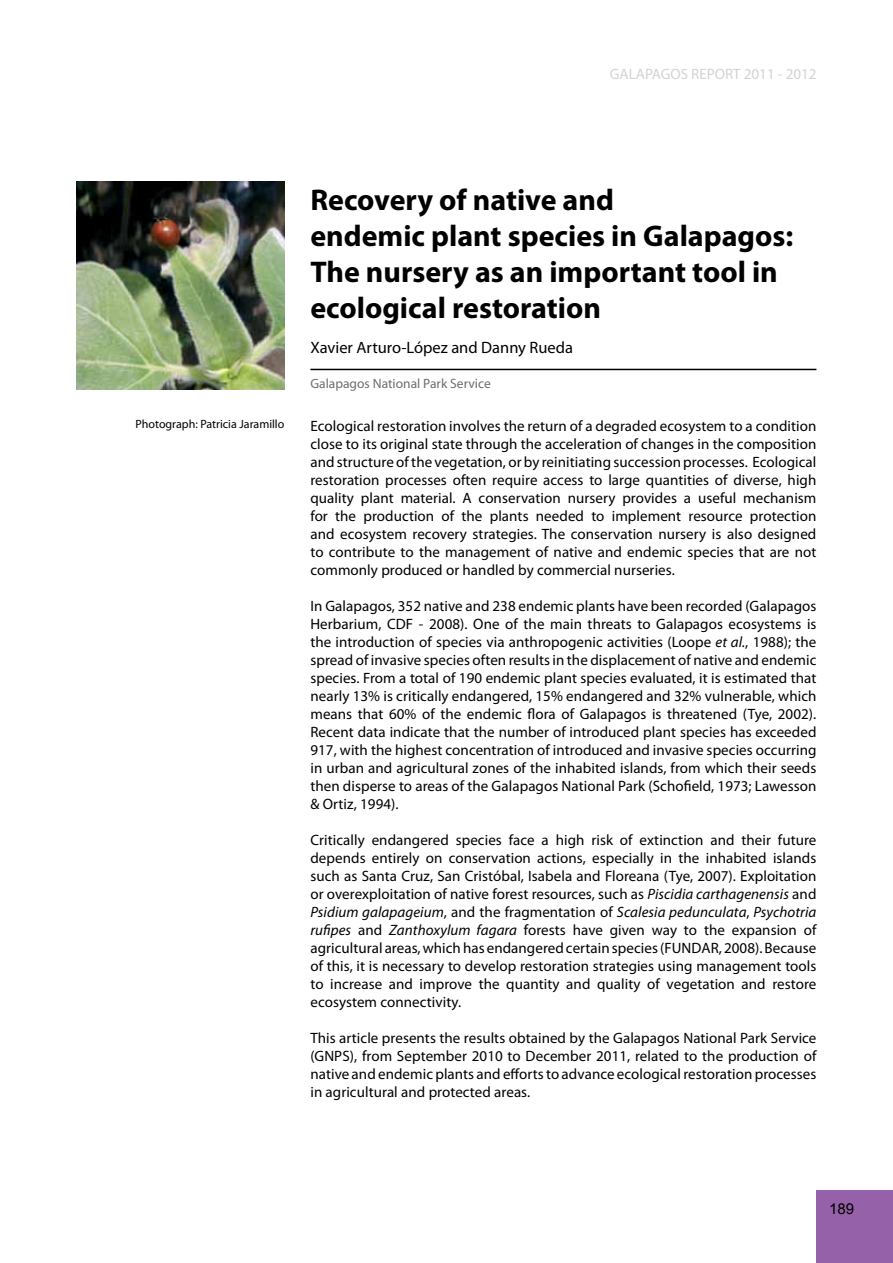
<style>
.page{position:relative;width:893px;height:1263px;background:#fff}
.page>*{position:absolute;margin:0;border:0;box-sizing:border-box;transform-origin:0 0}
.t1{font:700 30px/36px "Myriad Pro";color:#000}
.t2{font:16.5px "Myriad Pro";color:#000}
.t3{font:15px/18px "Myriad Pro";letter-spacing:.005em;color:#000;text-align:justify}
.t4{font:15px "Myriad Pro";color:#d1d3d4}
.t5{font:15px "Arial";color:#000}
.t6{font:13.5px "Myriad Pro";color:#6d6e71}
.t7{font:12px "Myriad Pro";color:#000}
.s1{font-style:italic}
</style>
<div class="page">
<div style="left:816px;top:1191px;width:77px;height:72px;background:#9561a8"></div>
<img style="left:77px;top:182px;width:207px;height:208px">
<hr style="left:310px;top:369px;width:506px;height:1px;background:#000">
<p class="t4" style="left:610px;top:65px;width:208px">GALAPAGOS REPORT 2011 - 2012</p>
<h1 class="t1" style="left:310px;top:181px;width:484px">Recovery of native and<br>endemic plant species in Galapagos:<br>The nursery as an important tool in ecological restoration</h1>
<p class="t2" style="left:310px;top:338px;width:264px">Xavier Arturo-López and Danny Rueda</p>
<p class="t6" style="left:310px;top:375px;width:182px">Galapagos National Park Service</p>
<p class="t7" style="left:136px;top:417px;width:150px">Photograph: Patricia Jaramillo</p>
<p class="t3" style="left:310px;top:416px;width:508px">Ecological restoration involves the return of a degraded ecosystem to a condition close to its original state through the acceleration of changes in the composition and structure of the vegetation, or by reinitiating succession processes. Ecological restoration processes often require access to large quantities of diverse, high quality plant material. A conservation nursery provides a useful mechanism for the production of the plants needed to implement resource protection and ecosystem recovery strategies. The conservation nursery is also designed to contribute to the management of native and endemic species that are not commonly produced or handled by commercial nurseries.</p>
<p class="t3" style="left:310px;top:596px;width:508px">In Galapagos, 352 native and 238 endemic plants have been recorded (Galapagos Herbarium, CDF - 2008). One of the main threats to Galapagos ecosystems is the introduction of species via anthropogenic activities (Loope <span class="s1">et al.</span>, 1988); the spread of invasive species often results in the displacement of native and endemic species. From a total of 190 endemic plant species evaluated, it is estimated that nearly 13% is critically endangered, 15% endangered and 32% vulnerable, which means that 60% of the endemic flora of Galapagos is threatened (Tye, 2002).<br>Recent data indicate that the number of introduced plant species has exceeded 917, with the highest concentration of introduced and invasive species occurring in urban and agricultural zones of the inhabited islands, from which their seeds then disperse to areas of the Galapagos National Park (Schofield, 1973; Lawesson &amp; Ortiz, 1994).</p>
<p class="t3" style="left:310px;top:830px;width:508px">Critically endangered species face a high risk of extinction and their future depends entirely on conservation actions, especially in the inhabited islands such as Santa Cruz, San Cristóbal, Isabela and Floreana (Tye, 2007). Exploitation or overexploitation of native forest resources, such as <span class="s1">Piscidia carthagenensis</span> and <span class="s1">Psidium galapageium</span>, and the fragmentation of <span class="s1">Scalesia pedunculata</span>, <span class="s1">Psychotria rufipes</span> and <span class="s1">Zanthoxylum fagara</span> forests have given way to the expansion of agricultural areas, which has endangered certain species (FUNDAR, 2008). Because of this, it is necessary to develop restoration strategies using management tools to increase and improve the quantity and quality of vegetation and restore ecosystem connectivity.</p>
<p class="t3" style="left:310px;top:1028px;width:508px">This article presents the results obtained by the Galapagos National Park Service (GNPS), from September 2010 to December 2011, related to the production of native and endemic plants and efforts to advance ecological restoration processes in agricultural and protected areas.</p>
<p class="t5" style="left:829px;top:1199px;width:27px">189</p>
</div>
